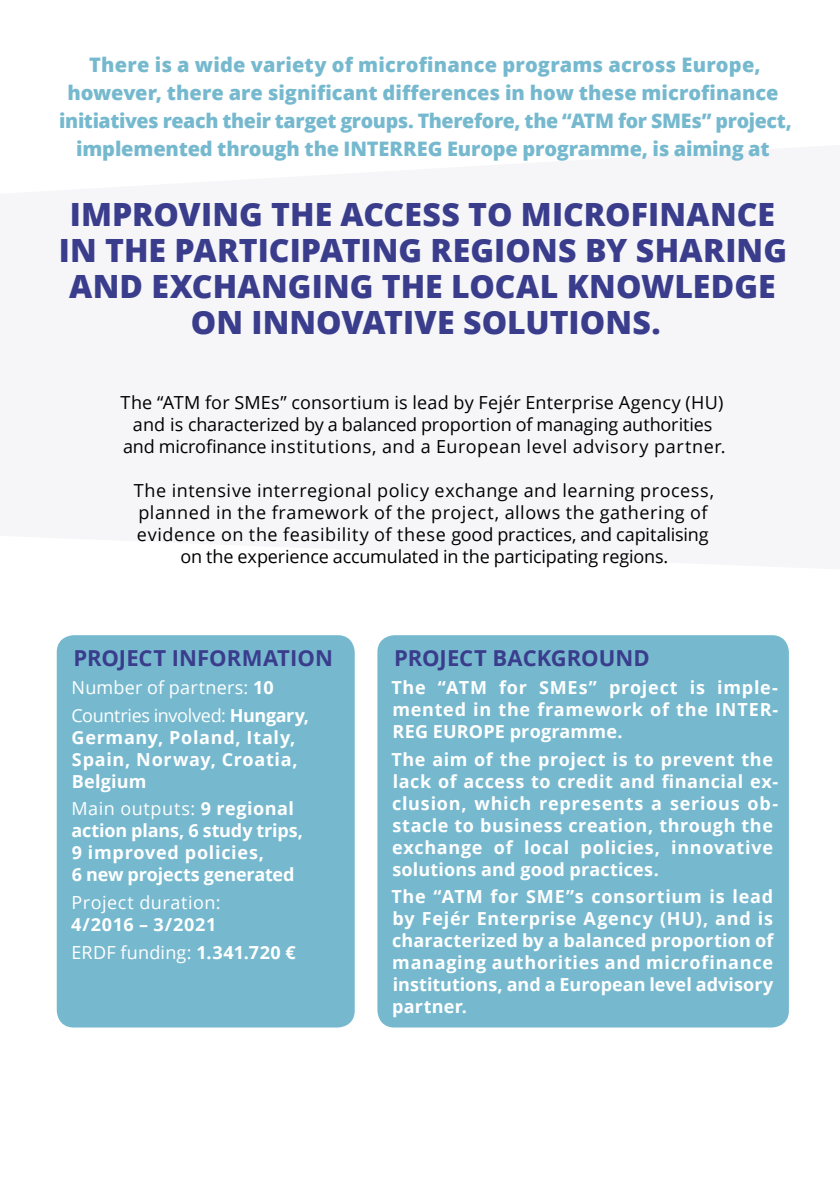
<style>
.page{position:relative;width:840px;height:1191px;background:#fff}
.page>*{position:absolute;margin:0;border:0;box-sizing:border-box;transform-origin:0 0}
.t1{font:800 32px/36px "Open Sans";color:#3a3d8c;text-align:center}
.t2{font:700 22px "Open Sans";color:#3a3d8c}
.t3{font:800 20px/28px "Open Sans";letter-spacing:-.005em;color:#76b9cf;text-align:center}
.t4{font:700 18px/22px "Open Sans";letter-spacing:.03em;color:#fff;text-align:justify}
.t5{font:18px/22px "Open Sans";letter-spacing:.02em;color:#000;text-align:center}
.t6{font:700 18px/22px "Open Sans";letter-spacing:-.005em;color:#fff}
.t7{font:18px/27.6px "Open Sans";letter-spacing:.01em;color:#fff}
.t8{font:18px "Open Sans";letter-spacing:.03em;color:#fff}
.s1{font-weight:700}
.s2{font-weight:400}
</style>
<div class="page">
<div style="left:57px;top:635px;width:297px;height:392px;background:#76b9cf;border-radius:17px"></div>
<div style="left:377px;top:635px;width:411px;height:392px;background:#76b9cf;border-radius:17px"></div>
<p class="t3" style="left:59px;top:50px;width:733px">There is a wide variety of microfinance programs across Europe, however, there are significant differences in how these microfinance initiatives reach their target groups. Therefore, the “ATM for SMEs” project, implemented through the INTERREG Europe programme, is aiming at</p>
<h1 class="t1" style="left:59px;top:195px;width:729px">IMPROVING THE ACCESS TO MICROFINANCE IN THE PARTICIPATING REGIONS BY SHARING AND EXCHANGING THE LOCAL KNOWLEDGE ON INNOVATIVE SOLUTIONS.</h1>
<p class="t5" style="left:120px;top:391px;width:606px">The “ATM for SMEs” consortium is lead by Fejér Enterprise Agency (HU) and is characterized by a balanced proportion of managing authorities and microfinance institutions, and a European level advisory partner.</p>
<p class="t5" style="left:134px;top:479px;width:581px">The intensive interregional policy exchange and learning process, planned in the framework of the project, allows the gathering of evidence on the feasibility of these good practices, and capitalising on the experience accumulated in the participating regions.</p>
<p class="t2" style="left:73px;top:642px;width:261px">PROJECT INFORMATION</p>
<p class="t7" style="left:71px;top:673px;width:239px">Number of partners: <span class="s1">10<br></span>Countries involved: <span class="s1">Hungary,</span></p>
<p class="t4" style="left:71px;top:725px;width:227px">Germany, Poland, Italy, Spain, Norway, Croatia, Belgium</p>
<p class="t6" style="left:71px;top:797px;width:233px"><span class="s2">Main outputs:</span> 9 regional action plans, 6 study trips,<br>9 improved policies,<br>6 new projects generated</p>
<p class="t8" style="left:71px;top:890px;width:151px">Project duration:</p>
<p class="t4" style="left:71px;top:910px;width:226px;line-height:27.6px">4/2016 – 3/2021<br><span class="s2">ERDF funding:</span> 1.341.720 €</p>
<p class="t2" style="left:394px;top:642px;width:257px">PROJECT BACKGROUND</p>
<p class="t4" style="left:391px;top:676px;width:388px">The “ATM for SMEs” project is imple&shy;mented in the framework of the INTER-REG EUROPE programme.</p>
<p class="t4" style="left:391px;top:747px;width:388px;text-align:left">The aim of the project is to prevent the lack of access to credit and financial ex&shy;clusion, which represents a serious ob&shy;stacle to business creation, through the exchange of local policies, innovative solutions and good practices.</p>
<p class="t4" style="left:391px;top:885px;width:383px">The “ATM for SME”s consortium is lead by Fejér Enterprise Agency (HU), and is characterized by a balanced proportion of managing authorities and microfinance institutions, and a European level advisory partner.</p>
</div>
